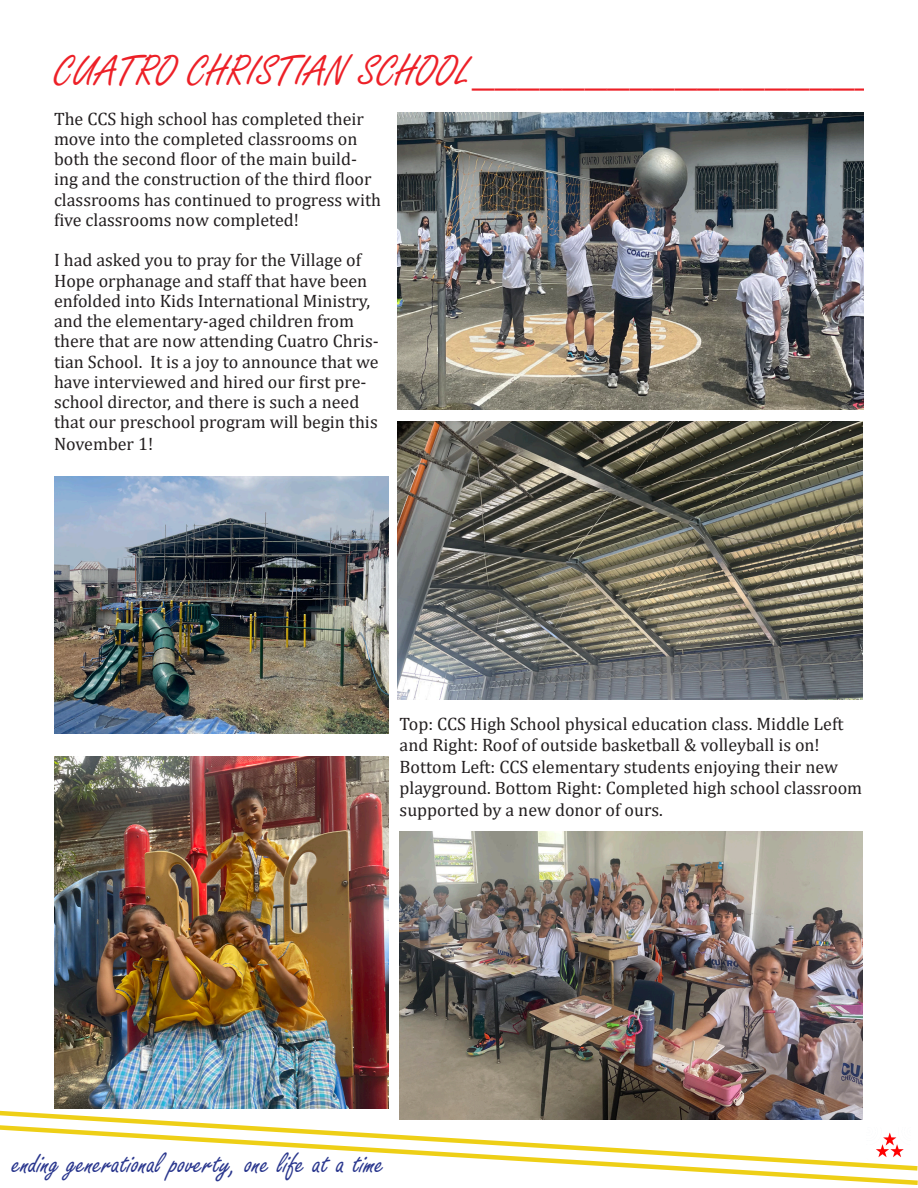
<style>
.page{position:relative;width:918px;height:1188px;background:#fff}
.page>*{position:absolute;margin:0;border:0;box-sizing:border-box;transform-origin:0 0}
.t1{font:45px "Freestyle Script";color:#ed2027}
.t2{font:31.5px "Freestyle Script";color:#2a378e}
.t3{font:18px/20.4px "Cambria";color:#231f20}
</style>
<div class="page">
<svg style="left:0;top:1106px;width:918px;height:79px"></svg>
<img style="left:867px;top:1128px;width:43px;height:31px">
<img style="left:397px;top:112px;width:467px;height:297px">
<img style="left:54px;top:477px;width:335px;height:257px">
<img style="left:397px;top:421px;width:466px;height:279px">
<img style="left:54px;top:757px;width:335px;height:351px">
<img style="left:400px;top:832px;width:463px;height:288px">
<p class="t1" style="left:54px;top:46px;width:823px">CUATRO CHRISTIAN SCHOOL__________________</p>
<p class="t3" style="left:54px;top:108px;width:329px">The CCS high school has completed their move into the completed classrooms on both the second floor of the main build&shy;ing and the construction of the third floor classrooms has continued to progress with five classrooms now completed!</p>
<p class="t3" style="left:54px;top:250px;width:326px">I had asked you to pray for the Village of Hope orphanage and staff that have been enfolded into Kids International Ministry, and the elementary-aged children from there that are now attending Cuatro Chris&shy;tian School. It is a joy to announce that we have interviewed and hired our first pre&shy;school director, and there is such a need that our preschool program will begin this November 1!</p>
<p class="t3" style="left:400px;top:712px;width:464px;line-height:21.6px">Top: CCS High School physical education class. Middle Left and Right: Roof of outside basketball &amp; volleyball is on!<br>Bottom Left: CCS elementary students enjoying their new playground. Bottom Right: Completed high school classroom supported by a new donor of ours.</p>
<p class="t2" style="left:13px;top:1146px;width:373px">ending generational poverty, one life at a time</p>
</div>
